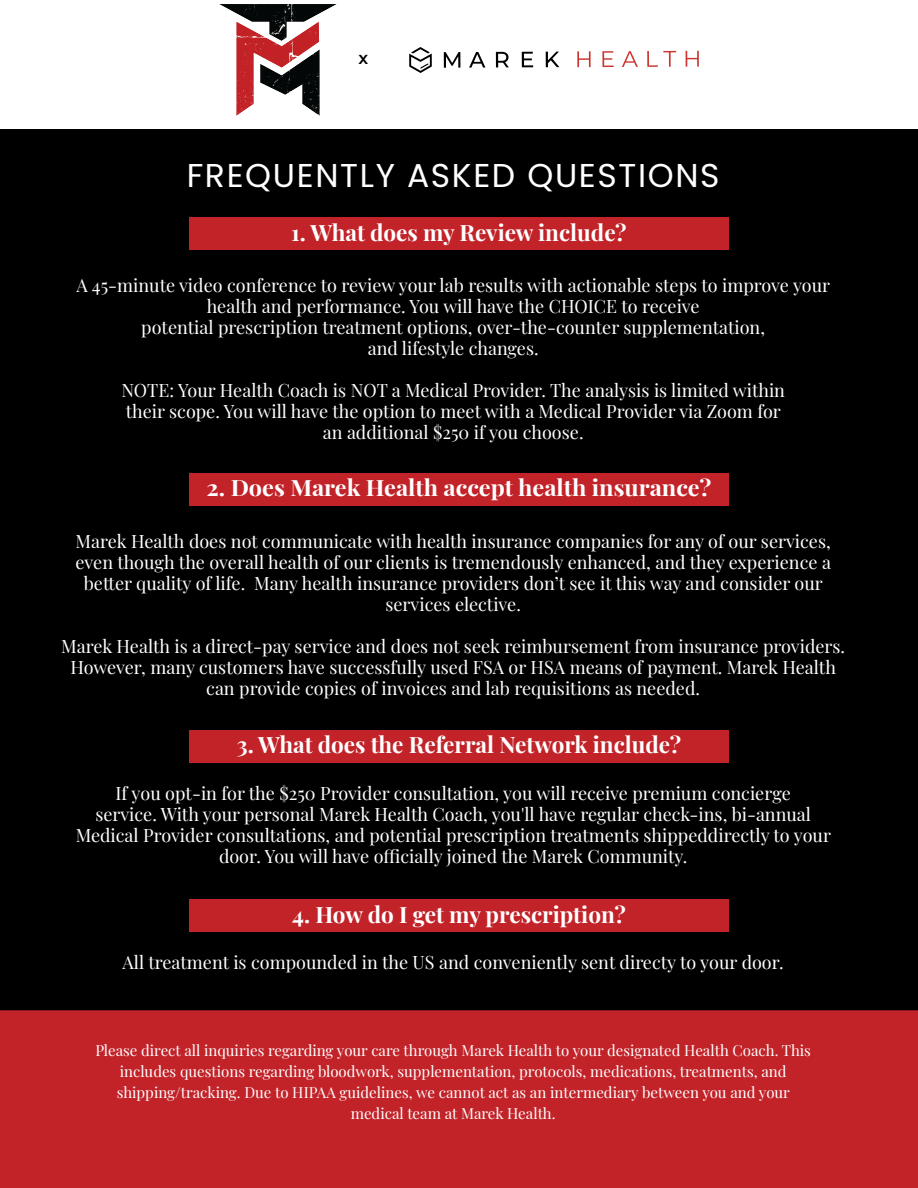
<style>
.page{position:relative;width:918px;height:1188px;background:#fff}
.page>*{position:absolute;margin:0;border:0;box-sizing:border-box;transform-origin:0 0}
.t1{font:33px "Poppins";letter-spacing:.05em;color:#fff}
.t2{font:700 22.5px "Playfair Display";color:#fff}
.t3{font:700 22.5px "Playfair Display";color:#fff;scale:1.04 1}
.t4{font:18px/21px "Playfair Display";color:#fff;text-align:center}
.t5{font:600 17.1px "Montserrat";color:#000}
.t6{font:15px/21px "Playfair Display";color:#fff;text-align:center}
</style>
<div class="page">
<div style="left:0;top:112px;width:918px;height:1076px;background:#000"></div>
<div style="left:189px;top:218px;width:540px;height:32px;background:#c22329"></div>
<div style="left:189px;top:473px;width:540px;height:32px;background:#c22329"></div>
<div style="left:189px;top:730px;width:540px;height:33px;background:#c22329"></div>
<div style="left:189px;top:899px;width:540px;height:33px;background:#c22329"></div>
<div style="left:0;top:1010px;width:918px;height:178px;background:#c22329"></div>
<img style="left:0;top:128px;width:918px;height:1px">
<div style="left:0;top:0;width:918px;height:128px;background:#fff"></div>
<svg style="left:444px;top:52px;width:16px;height:16px"></svg>
<svg style="left:469px;top:52px;width:16px;height:16px"></svg>
<svg style="left:496px;top:52px;width:13px;height:15px"></svg>
<svg style="left:522px;top:52px;width:11px;height:15px"></svg>
<svg style="left:546px;top:52px;width:13px;height:15px"></svg>
<svg style="left:409px;top:47px;width:23px;height:26px"></svg>
<svg style="left:577px;top:51px;width:14px;height:16px"></svg>
<svg style="left:602px;top:51px;width:12px;height:16px"></svg>
<svg style="left:622px;top:51px;width:16px;height:16px"></svg>
<svg style="left:647px;top:51px;width:29px;height:16px"></svg>
<svg style="left:686px;top:51px;width:13px;height:16px"></svg>
<img style="left:221px;top:5px;width:114px;height:110px">
<p class="t5" style="left:359px;top:46px;width:11px">x</p>
<h1 class="t1" style="left:187px;top:156px;width:534px">FREQUENTLY ASKED QUESTIONS</h1>
<p class="t2" style="left:291px;top:215px;width:337px">1. What does my Review include?</p>
<p class="t4" style="left:76px;top:273px;width:755px">A 45-minute video conference to review your lab results with actionable steps to improve your health and performance. You will have the CHOICE to receive<br>potential prescription treatment options, over-the-counter supplementation,<br>and lifestyle changes.</p>
<p class="t4" style="left:121px;top:378px;width:665px">NOTE: Your Health Coach is NOT a Medical Provider. The analysis is limited within their scope. You will have the option to meet with a Medical Provider via Zoom for an additional $250 if you choose.</p>
<p class="t3" style="left:207px;top:470px;width:487px">2. Does Marek Health accept health insurance?</p>
<p class="t4" style="left:76px;top:529px;width:757px">Marek Health does not communicate with health insurance companies for any of our services, even though the overall health of our clients is tremendously enhanced, and they experience a better quality of life. Many health insurance providers don’t see it this way and consider our services elective.</p>
<p class="t4" style="left:61px;top:634px;width:786px">Marek Health is a direct-pay service and does not seek reimbursement from insurance providers.<br>However, many customers have successfully used FSA or HSA means of payment. Marek Health can provide copies of invoices and lab requisitions as needed.</p>
<p class="t2" style="left:237px;top:727px;width:446px">3. What does the Referral Network include?</p>
<p class="t4" style="left:76px;top:781px;width:757px">If you opt-in for the $250 Provider consultation, you will receive premium concierge<br>service. With your personal Marek Health Coach, you'll have regular check-ins, bi-annual Medical Provider consultations, and potential prescription treatments shippeddirectly to your door. You will have officially joined the Marek Community.</p>
<p class="t2" style="left:292px;top:897px;width:335px">4. How do I get my prescription?</p>
<p class="t4" style="left:123px;top:950px;width:663px">All treatment is compounded in the US and conveniently sent directy to your door.</p>
<p class="t6" style="left:95px;top:1039px;width:717px">Please direct all inquiries regarding your care through Marek Health to your designated Health Coach. This includes questions regarding bloodwork, supplementation, protocols, medications, treatments, and shipping/tracking. Due to HIPAA guidelines, we cannot act as an intermediary between you and your medical team at Marek Health.</p>
</div>
